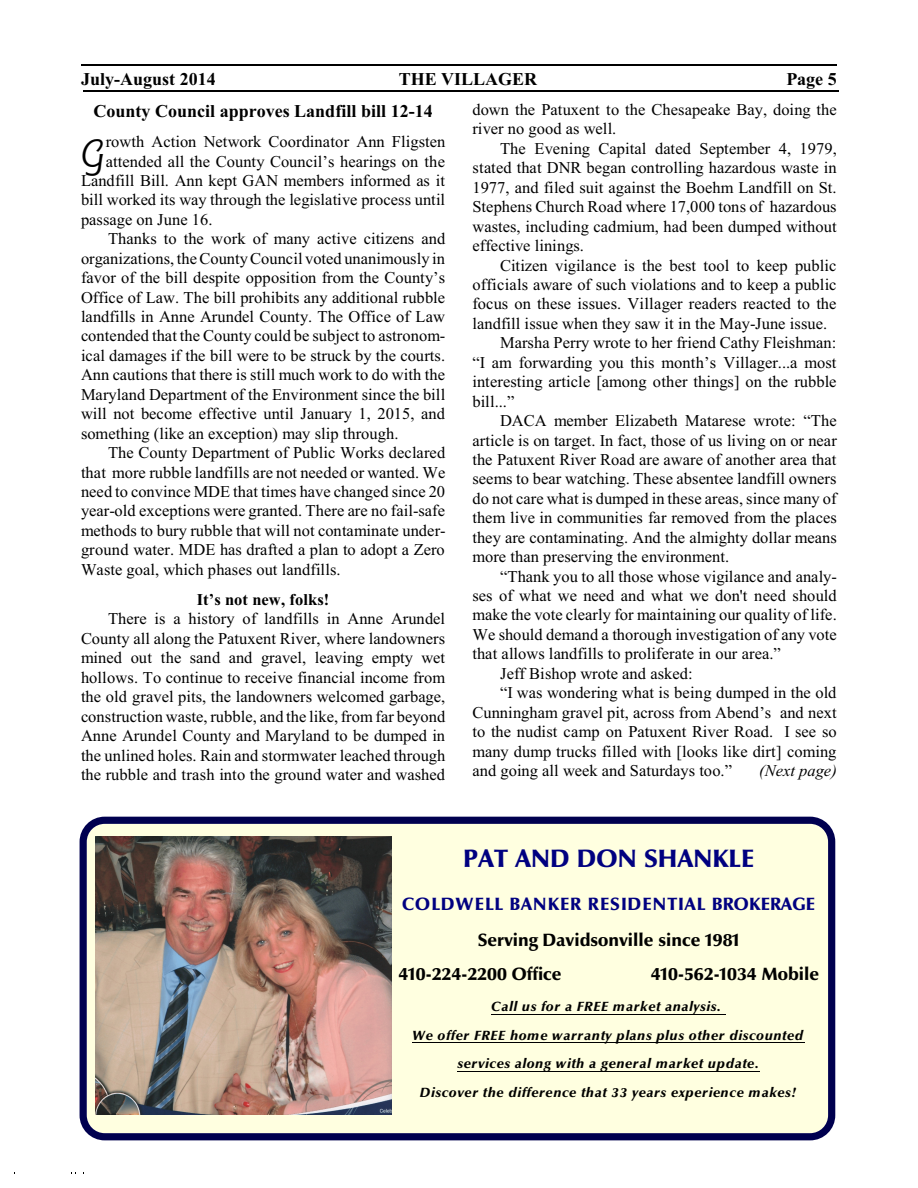
<style>
.page{position:relative;width:918px;height:1188px;background:#fff}
.page>*{position:absolute;margin:0;border:0;box-sizing:border-box;transform-origin:0 0}
.t1{font:39px "Chianti BT Italic Swash";color:#000}
.t2{font:900 25.5px "Zapf Humnst 601 Grk BT";letter-spacing:.01em;color:#000080}
.t3{font:700 18px "Times New Roman";color:#000}
.t4{font:900 18px/35.8px "Zapf Humnst 601 Grk BT";letter-spacing:.01em;color:#000080;text-align:center}
.t5{font:900 18px "Zapf Humnst 601 Grk BT";color:#000}
.t6{font:16.5px "Times New Roman";color:#000}
.t7{font:700 16.5px "Times New Roman";color:#000}
.t8{font:italic 16.5px "Times New Roman";color:#000}
.t9{font:italic 900 13.5px/28.5px "Zapf Humnst 601 Grk BT";letter-spacing:.05em;color:#000;text-align:center}
.s1{color:#000}
</style>
<div class="page">
<hr style="left:81px;top:64px;width:756px;height:2px;background:#000">
<hr style="left:83px;top:90px;width:756px;height:1px;background:#000">
<div style="left:83px;top:820px;width:749px;height:317px;background:#ffffe0;border-radius:22px"></div>
<hr style="left:492px;top:1014px;width:234px;height:1px;background:#000">
<hr style="left:413px;top:1042px;width:392px;height:1px;background:#000">
<hr style="left:458px;top:1071px;width:302px;height:1px;background:#000">
<img style="left:96px;top:837px;width:296px;height:278px">
<div style="left:80px;top:817px;width:755px;height:323px;border:7px solid #00004f;border-radius:22px"></div>
<p class="t3" style="left:81px;top:73px;width:136px">July-August 2014</p>
<p class="t3" style="left:399px;top:73px;width:140px">THE VILLAGER</p>
<p class="t3" style="left:786px;top:73px;width:52px">Page 5</p>
<p class="t3" style="left:94px;top:105px;width:341px">County Council approves Landfill bill 12-14</p>
<p class="t1" style="left:81px;top:137px;width:26px">G</p>
<p class="t6" style="left:106px;top:136px;width:341px">rowth Action Network Coordinator Ann Fligsten</p>
<p class="t6" style="left:472px;top:104px;width:366px">down the Patuxent to the Chesapeake Bay, doing the</p>
<p class="t6" style="left:472px;top:123px;width:145px">river no good as well.</p>
<p class="t6" style="left:500px;top:142px;width:338px">The Evening Capital dated September 4, 1979,</p>
<p class="t6" style="left:472px;top:162px;width:366px">stated that DNR began controlling hazardous waste in</p>
<p class="t6" style="left:472px;top:181px;width:366px">1977, and filed suit against the Boehm Landfill on St.</p>
<p class="t6" style="left:472px;top:201px;width:366px">Stephens Church Road where 17,000 tons of hazardous</p>
<p class="t6" style="left:472px;top:220px;width:366px">wastes, including cadmium, had been dumped without</p>
<p class="t6" style="left:472px;top:240px;width:113px">effective linings.</p>
<p class="t6" style="left:500px;top:259px;width:338px">Citizen vigilance is the best tool to keep public</p>
<p class="t6" style="left:472px;top:279px;width:366px">officials aware of such violations and to keep a public</p>
<p class="t6" style="left:472px;top:298px;width:366px">focus on these issues. Villager readers reacted to the</p>
<p class="t6" style="left:472px;top:317px;width:356px">landfill issue when they saw it in the May-June issue.</p>
<p class="t6" style="left:500px;top:337px;width:338px">Marsha Perry wrote to her friend Cathy Fleishman:</p>
<p class="t6" style="left:472px;top:356px;width:365px">“I am forwarding you this month’s Villager...a most</p>
<p class="t6" style="left:472px;top:376px;width:366px">interesting article [among other things] on the rubble</p>
<p class="t6" style="left:472px;top:395px;width:44px">bill...”</p>
<p class="t6" style="left:500px;top:415px;width:338px">DACA member Elizabeth Matarese wrote: “The</p>
<p class="t6" style="left:472px;top:434px;width:366px">article is on target. In fact, those of us living on or near</p>
<p class="t6" style="left:472px;top:454px;width:366px">the Patuxent River Road are aware of another area that</p>
<p class="t6" style="left:472px;top:473px;width:366px">seems to bear watching. These absentee landfill owners</p>
<p class="t6" style="left:472px;top:492px;width:366px">do not care what is dumped in these areas, since many of</p>
<p class="t6" style="left:472px;top:512px;width:366px">them live in communities far removed from the places</p>
<p class="t6" style="left:472px;top:531px;width:366px">they are contaminating. And the almighty dollar means</p>
<p class="t6" style="left:472px;top:551px;width:258px">more than preserving the environment.</p>
<p class="t6" style="left:500px;top:570px;width:338px">“Thank you to all those whose vigilance and analy-</p>
<p class="t6" style="left:472px;top:590px;width:366px">ses of what we need and what we don't need should</p>
<p class="t6" style="left:472px;top:609px;width:366px">make the vote clearly for maintaining our quality of life.</p>
<p class="t6" style="left:472px;top:628px;width:366px">We should demand a thorough investigation of any vote</p>
<p class="t6" style="left:472px;top:648px;width:310px">that allows landfills to proliferate in our area.”</p>
<p class="t6" style="left:500px;top:667px;width:194px">Jeff Bishop wrote and asked:</p>
<p class="t6" style="left:500px;top:687px;width:338px">“I was wondering what is being dumped in the old</p>
<p class="t6" style="left:472px;top:706px;width:366px">Cunningham gravel pit, across from Abend’s and next</p>
<p class="t6" style="left:472px;top:726px;width:366px">to the nudist camp on Patuxent River Road. I see so</p>
<p class="t6" style="left:472px;top:745px;width:366px">many dump trucks filled with [looks like dirt] coming</p>
<p class="t6" style="left:472px;top:765px;width:261px">and going all week and Saturdays too.”</p>
<p class="t8" style="left:759px;top:765px;width:79px">(Next page)</p>
<p class="t6" style="left:106px;top:155px;width:341px">attended all the County Council’s hearings on the</p>
<p class="t6" style="left:81px;top:175px;width:365px">Landfill Bill. Ann kept GAN members informed as it</p>
<p class="t6" style="left:81px;top:194px;width:366px">bill worked its way through the legislative process until</p>
<p class="t6" style="left:81px;top:213px;width:133px">passage on June 16.</p>
<p class="t6" style="left:108px;top:233px;width:339px">Thanks to the work of many active citizens and</p>
<p class="t6" style="left:81px;top:252px;width:365px">organizations, theCounty Council voted unanimously in</p>
<p class="t6" style="left:81px;top:272px;width:366px">favor of the bill despite opposition from the County’s</p>
<p class="t6" style="left:81px;top:291px;width:366px">Office of Law. The bill prohibits any additional rubble</p>
<p class="t6" style="left:81px;top:311px;width:366px">landfills in Anne Arundel County. The Office of Law</p>
<p class="t6" style="left:81px;top:330px;width:366px">contended that the County could be subject to astronom-</p>
<p class="t6" style="left:81px;top:349px;width:366px">ical damages if the bill were to be struck by the courts.</p>
<p class="t6" style="left:81px;top:369px;width:366px">Ann cautions that there is still much work to do with the</p>
<p class="t6" style="left:81px;top:388px;width:366px">Maryland Department of the Environment since the bill</p>
<p class="t6" style="left:81px;top:408px;width:365px">will not become effective until January 1, 2015, and</p>
<p class="t6" style="left:81px;top:427px;width:319px">something (like an exception) may slip through.</p>
<p class="t6" style="left:108px;top:447px;width:339px">The County Department of Public Works declared</p>
<p class="t6" style="left:81px;top:466px;width:366px">that more rubble landfills are not needed or wanted. We</p>
<p class="t6" style="left:81px;top:486px;width:366px">need to convince MDE that times have changed since 20</p>
<p class="t6" style="left:81px;top:505px;width:366px">year-old exceptions were granted. There are no fail-safe</p>
<p class="t6" style="left:81px;top:524px;width:366px">methods to bury rubble that will not contaminate under-</p>
<p class="t6" style="left:81px;top:544px;width:365px">ground water. MDE has drafted a plan to adopt a Zero</p>
<p class="t6" style="left:81px;top:563px;width:261px">Waste goal, which phases out landfills.</p>
<p class="t7" style="left:197px;top:594px;width:134px">It’s not new, folks!</p>
<p class="t6" style="left:108px;top:613px;width:339px">There is a history of landfills in Anne Arundel</p>
<p class="t6" style="left:81px;top:632px;width:366px">County all along the Patuxent River, where landowners</p>
<p class="t6" style="left:81px;top:652px;width:366px">mined out the sand and gravel, leaving empty wet</p>
<p class="t6" style="left:81px;top:671px;width:366px">hollows. To continue to receive financial income from</p>
<p class="t6" style="left:81px;top:691px;width:366px">the old gravel pits, the landowners welcomed garbage,</p>
<p class="t6" style="left:81px;top:710px;width:366px">construction waste, rubble, and the like, fromfar beyond</p>
<p class="t6" style="left:81px;top:730px;width:366px">Anne Arundel County and Maryland to be dumped in</p>
<p class="t6" style="left:81px;top:749px;width:366px">the unlined holes. Rain and stormwater leached through</p>
<p class="t6" style="left:81px;top:769px;width:366px">the rubble and trash into the ground water and washed</p>
<p class="t2" style="left:463px;top:847px;width:292px">PAT AND DON SHANKLE</p>
<p class="t4" style="left:402px;top:887px;width:414px">COLDWELL BANKER RESIDENTIAL BROKERAGE<br><span class="s1">Serving Davidsonville since 1981</span></p>
<p class="t5" style="left:399px;top:966px;width:165px">410-224-2200 Office</p>
<p class="t5" style="left:651px;top:966px;width:170px">410-562-1034 Mobile</p>
<p class="t9" style="left:413px;top:994px;width:392px">Call us for a FREE market analysis.<br>We offer FREE home warranty plans plus other discounted services along with a general market update.<br>Discover the difference that 33 years experience makes!</p>
</div>
